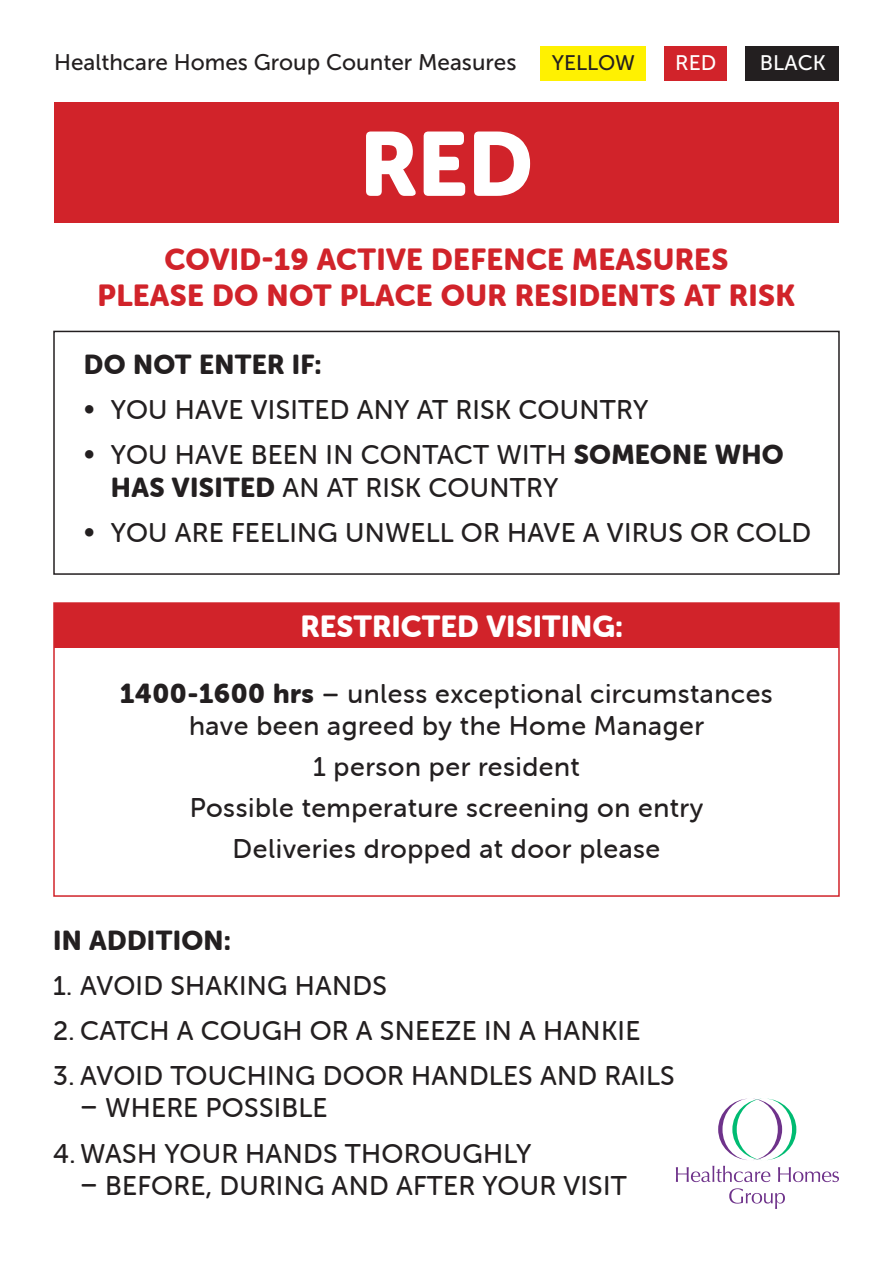
<style>
.page{position:relative;width:893px;height:1263px;background:#fff}
.page>*{position:absolute;margin:0;border:0;box-sizing:border-box;transform-origin:0 0}
.t1{font:90px "Museo Sans Rounded 900";color:#fff}
.t2{font:30px "Museo Sans Rounded 900";letter-spacing:.01em;color:#d1232a}
.t3{font:30px "Museo Sans Rounded 900";color:#fff}
.t4{font:27px/32.4px "Museo Sans Rounded 500";letter-spacing:.01em;color:#231f20}
.t5{font:27px "Museo Sans Rounded 900";letter-spacing:.01em;color:#231f20}
.t6{font:22.5px "Museo Sans 500";color:#231f20}
.t7{font:21px "Museo Sans 500";color:#fff}
.t8{font:21px "Museo Sans 500";color:#231f20}
.s1{font-family:"Museo Sans Rounded 900"}
</style>
<div class="page">
<div style="left:541px;top:47px;width:105px;height:34px;background:#fff101"></div>
<div style="left:664px;top:47px;width:63px;height:34px;background:#d1232a"></div>
<div style="left:745px;top:47px;width:94px;height:34px;background:#231f20"></div>
<div style="left:54px;top:102px;width:785px;height:120px;background:#d1232a"></div>
<div style="left:53px;top:331px;width:787px;height:244px;border:2px solid #231f20"></div>
<div style="left:54px;top:603px;width:785px;height:45px;background:#d1232a"></div>
<div style="left:53px;top:602px;width:787px;height:295px;border:2px solid #d1232a"></div>
<svg style="left:676px;top:1166px;width:94px;height:16px"></svg>
<svg style="left:778px;top:1167px;width:61px;height:15px"></svg>
<svg style="left:729px;top:1188px;width:56px;height:21px"></svg>
<svg style="left:718px;top:1098px;width:78px;height:62px"></svg>
<p class="t6" style="left:54px;top:50px;width:464px">Healthcare Homes Group Counter Measures</p>
<p class="t8" style="left:552px;top:52px;width:85px">YELLOW</p>
<p class="t7" style="left:675px;top:52px;width:43px">RED</p>
<p class="t7" style="left:760px;top:52px;width:67px">BLACK</p>
<p class="t1" style="left:360px;top:113px;width:175px">RED</p>
<p class="t2" style="left:165px;top:242px;width:565px">COVID-19 ACTIVE DEFENCE MEASURES</p>
<p class="t2" style="left:98px;top:278px;width:699px">PLEASE DO NOT PLACE OUR RESIDENTS AT RISK</p>
<p class="t5" style="left:84px;top:349px;width:239px">DO NOT ENTER IF:</p>
<p class="t4" style="left:84px;top:394px;width:566px">• YOU HAVE VISITED ANY AT RISK COUNTRY</p>
<p class="t4" style="left:111px;top:439px;width:674px;text-indent:-27px">• YOU HAVE BEEN IN CONTACT WITH <span class="s1">SOMEONE WHO<br>HAS VISITED</span> AN AT RISK COUNTRY</p>
<p class="t4" style="left:84px;top:517px;width:729px">• YOU ARE FEELING UNWELL OR HAVE A VIRUS OR COLD</p>
<p class="t3" style="left:301px;top:609px;width:324px">RESTRICTED VISITING:</p>
<p class="t4" style="left:120px;top:677px;width:654px;text-align:center"><span class="s1">1400-1600 hrs</span> – unless exceptional circumstances have been agreed by the Home Manager</p>
<p class="t4" style="left:313px;top:750px;width:268px">1 person per resident</p>
<p class="t4" style="left:190px;top:791px;width:515px">Possible temperature screening on entry</p>
<p class="t4" style="left:233px;top:832px;width:429px">Deliveries dropped at door please</p>
<p class="t5" style="left:53px;top:925px;width:179px">IN ADDITION:</p>
<p class="t4" style="left:53px;top:969px;width:335px">1. AVOID SHAKING HANDS</p>
<p class="t4" style="left:53px;top:1014px;width:589px">2. CATCH A COUGH OR A SNEEZE IN A HANKIE</p>
<p class="t4" style="left:53px;top:1059px;width:623px">3. AVOID TOUCHING DOOR HANDLES AND RAILS</p>
<p class="t4" style="left:80px;top:1092px;width:249px">– WHERE POSSIBLE</p>
<p class="t4" style="left:53px;top:1137px;width:480px">4. WASH YOUR HANDS THOROUGHLY</p>
<p class="t4" style="left:80px;top:1169px;width:548px">– BEFORE, DURING AND AFTER YOUR VISIT</p>
</div>
